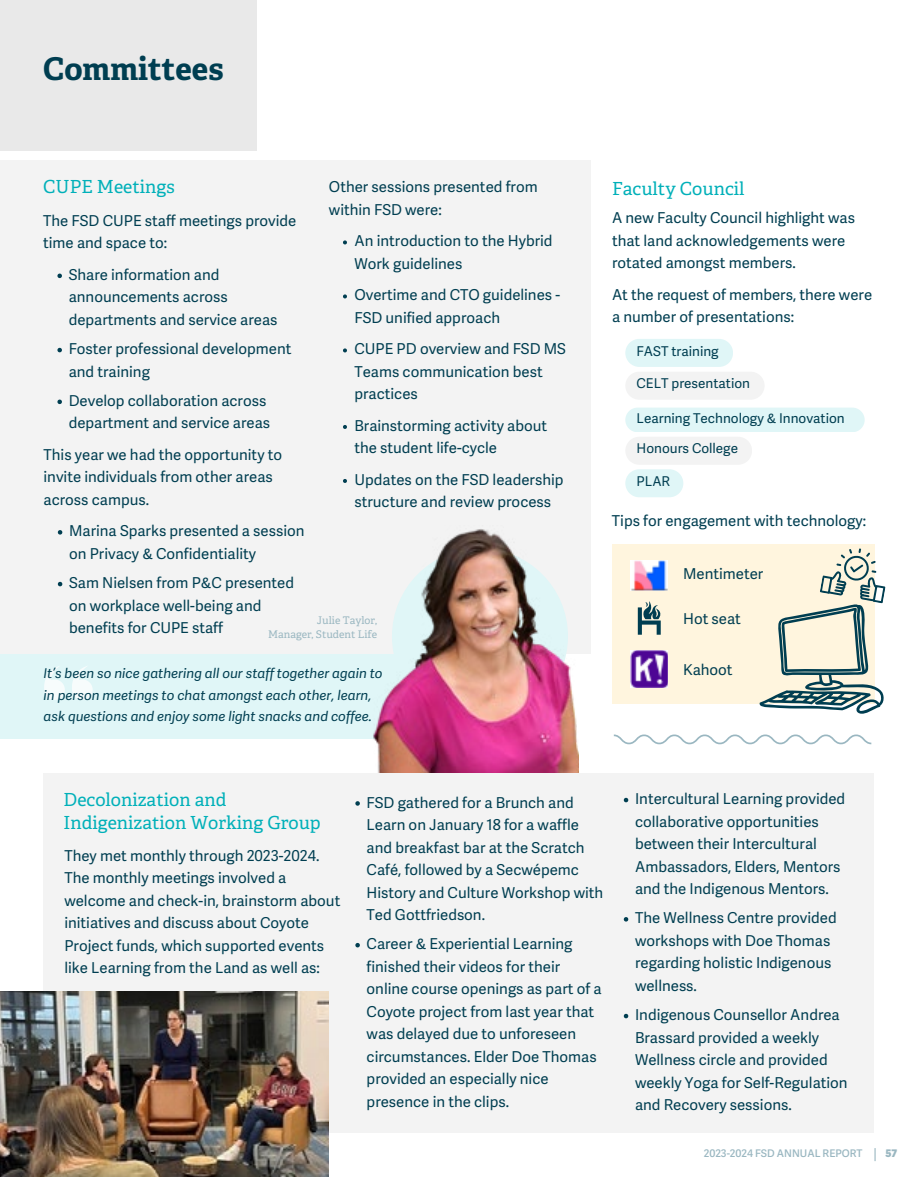
<style>
.page{position:relative;width:918px;height:1188px;background:#fff}
.page>*{position:absolute;margin:0;border:0;box-sizing:border-box;transform-origin:0 0}
.t1{font:700 31.35px "Adelle";color:#003e51}
.t2{font:18px/23.5px "Adelle";color:#00b0b9}
.t3{font:15px/22.5px "Adelle Sans";color:#003e51}
.t4{font:italic 13.5px/21.3px "Adelle Sans";color:#003e51}
.t5{font:13.5px "Adelle Sans";color:#003e51}
.t6{font:10.5px/14px "Adelle";color:#9ab7c1;text-align:right}
.t7{font:600 10.5px "Adelle Sans";color:#9ab7c1}
.t8{font:800 10.5px "Adelle Sans";color:#9ab7c1}
</style>
<div class="page">
<div style="left:0;top:0;width:256px;height:151px;background:#e9e9e9"></div>
<div style="left:612px;top:544px;width:263px;height:160px;background:#fff5de"></div>
<img style="left:631px;top:560px;width:37px;height:31px">
<img style="left:631px;top:650px;width:37px;height:37px">
<svg style="left:638px;top:601px;width:23px;height:34px"></svg>
<svg style="left:759px;top:548px;width:126px;height:166px"></svg>
<svg style="left:625px;top:339px;width:139px;height:60px"></svg>
<div style="left:625px;top:408px;width:240px;height:24px;background:#e0f6f7;border-radius:12px"></div>
<svg style="left:625px;top:437px;width:127px;height:60px"></svg>
<div style="left:0;top:654px;width:448px;height:85px;background:#e0f6f7"></div>
<svg style="left:44px;top:666px;width:21px;height:34px"></svg>
<svg style="left:72px;top:666px;width:20px;height:34px"></svg>
<div style="left:0;top:160px;width:590px;height:494px;background:#f3f3f3"></div>
<img style="left:373px;top:529px;width:206px;height:244px">
<svg style="left:614px;top:735px;width:257px;height:9px"></svg>
<svg style="left:874px;top:1148px;width:2px;height:13px"></svg>
<div style="left:44px;top:773px;width:830px;height:360px;background:#f3f3f3"></div>
<img style="left:0;top:991px;width:328px;height:185px">
<svg style="left:57px;top:274px;width:5px;height:4px"></svg>
<svg style="left:57px;top:348px;width:5px;height:4px"></svg>
<svg style="left:57px;top:400px;width:5px;height:4px"></svg>
<svg style="left:58px;top:530px;width:4px;height:5px"></svg>
<svg style="left:58px;top:582px;width:4px;height:4px"></svg>
<svg style="left:343px;top:240px;width:4px;height:4px"></svg>
<svg style="left:343px;top:294px;width:4px;height:4px"></svg>
<svg style="left:343px;top:348px;width:4px;height:4px"></svg>
<svg style="left:343px;top:425px;width:4px;height:4px"></svg>
<svg style="left:343px;top:479px;width:4px;height:4px"></svg>
<svg style="left:355px;top:801px;width:5px;height:5px"></svg>
<svg style="left:355px;top:943px;width:5px;height:4px"></svg>
<svg style="left:624px;top:798px;width:4px;height:4px"></svg>
<svg style="left:624px;top:917px;width:4px;height:5px"></svg>
<svg style="left:624px;top:1014px;width:4px;height:4px"></svg>
<h1 class="t1" style="left:43px;top:48px;width:182px">Committees</h1>
<p class="t2" style="left:43px;top:175px;width:133px">CUPE Meetings</p>
<p class="t3" style="left:329px;top:175px;width:210px">Other sessions presented from within FSD were:</p>
<p class="t3" style="left:354px;top:229px;width:200px">An introduction to the Hybrid<br>Work guidelines</p>
<p class="t3" style="left:354px;top:283px;width:207px">Overtime and CTO guidelines -<br>FSD unified approach</p>
<p class="t3" style="left:354px;top:337px;width:213px">CUPE PD overview and FSD MS<br>Teams communication best practices</p>
<p class="t3" style="left:354px;top:414px;width:194px">Brainstorming activity about the student life-cycle</p>
<p class="t3" style="left:354px;top:468px;width:211px">Updates on the FSD leadership structure and review process</p>
<p class="t3" style="left:43px;top:209px;width:255px">The FSD CUPE staff meetings provide time and space to:</p>
<p class="t3" style="left:69px;top:263px;width:210px">Share information and announcements across departments and service areas</p>
<p class="t3" style="left:69px;top:337px;width:224px">Foster professional development and training</p>
<p class="t3" style="left:69px;top:389px;width:203px">Develop collaboration across department and service areas</p>
<p class="t3" style="left:44px;top:443px;width:240px">This year we had the opportunity to invite individuals from other areas across campus.</p>
<p class="t3" style="left:69px;top:519px;width:237px">Marina Sparks presented a session on Privacy &amp; Confidentiality</p>
<p class="t3" style="left:69px;top:571px;width:227px">Sam Nielsen from P&amp;C presented on workplace well-being and benefits for CUPE staff</p>
<p class="t6" style="left:268px;top:614px;width:111px">Julie Taylor,<br>Manager, Student Life</p>
<p class="t4" style="left:44px;top:662px;width:341px">It’s been so nice gathering all our staff together again to in person meetings to chat amongst each other, learn, ask questions and enjoy some light snacks and coffee.</p>
<p class="t2" style="left:612px;top:177px;width:134px">Faculty Council</p>
<p class="t3" style="left:612px;top:206px;width:245px">A new Faculty Council highlight was that land acknowledgements were rotated amongst members.</p>
<p class="t3" style="left:612px;top:283px;width:262px">At the request of members, there were a number of presentations:</p>
<p class="t5" style="left:637px;top:341px;width:84px">FAST training</p>
<p class="t5" style="left:637px;top:374px;width:115px">CELT presentation</p>
<p class="t5" style="left:637px;top:409px;width:210px">Learning Technology &amp; Innovation</p>
<p class="t5" style="left:637px;top:439px;width:103px">Honours College</p>
<p class="t5" style="left:637px;top:472px;width:35px">PLAR</p>
<p class="t3" style="left:612px;top:509px;width:256px">Tips for engagement with technology:</p>
<p class="t3" style="left:683px;top:562px;width:82px">Mentimeter</p>
<p class="t3" style="left:683px;top:607px;width:59px">Hot seat</p>
<p class="t3" style="left:683px;top:658px;width:51px">Kahoot</p>
<p class="t2" style="left:64px;top:788px;width:259px">Decolonization and<br>Indigenization Working Group</p>
<p class="t3" style="left:64px;top:844px;width:277px">They met monthly through 2023-2024.<br>The monthly meetings involved a welcome and check-in, brainstorm about initiatives and discuss about Coyote Project funds, which supported events like Learning from the Land as well as:</p>
<p class="t3" style="left:367px;top:791px;width:238px">FSD gathered for a Brunch and<br>Learn on January 18 for a waffle and breakfast bar at the Scratch<br>Café, followed by a Secwépemc<br>History and Culture Workshop with<br>Ted Gottfriedson.</p>
<p class="t3" style="left:367px;top:932px;width:237px">Career &amp; Experiential Learning finished their videos for their online course openings as part of a<br>Coyote project from last year that was delayed due to unforeseen circumstances. Elder Doe Thomas provided an especially nice presence in the clips.</p>
<p class="t3" style="left:635px;top:787px;width:212px">Intercultural Learning provided collaborative opportunities between their Intercultural<br>Ambassadors, Elders, Mentors and the Indigenous Mentors.</p>
<p class="t3" style="left:635px;top:906px;width:203px">The Wellness Centre provided workshops with Doe Thomas regarding holistic Indigenous wellness.</p>
<p class="t3" style="left:635px;top:1003px;width:214px">Indigenous Counsellor Andrea<br>Brassard provided a weekly<br>Wellness circle and provided weekly Yoga for Self-Regulation and Recovery sessions.</p>
<p class="t7" style="left:704px;top:1146px;width:160px">2023-2024 FSD ANNUAL REPORT</p>
<p class="t8" style="left:885px;top:1145px;width:13px">57</p>
</div>
